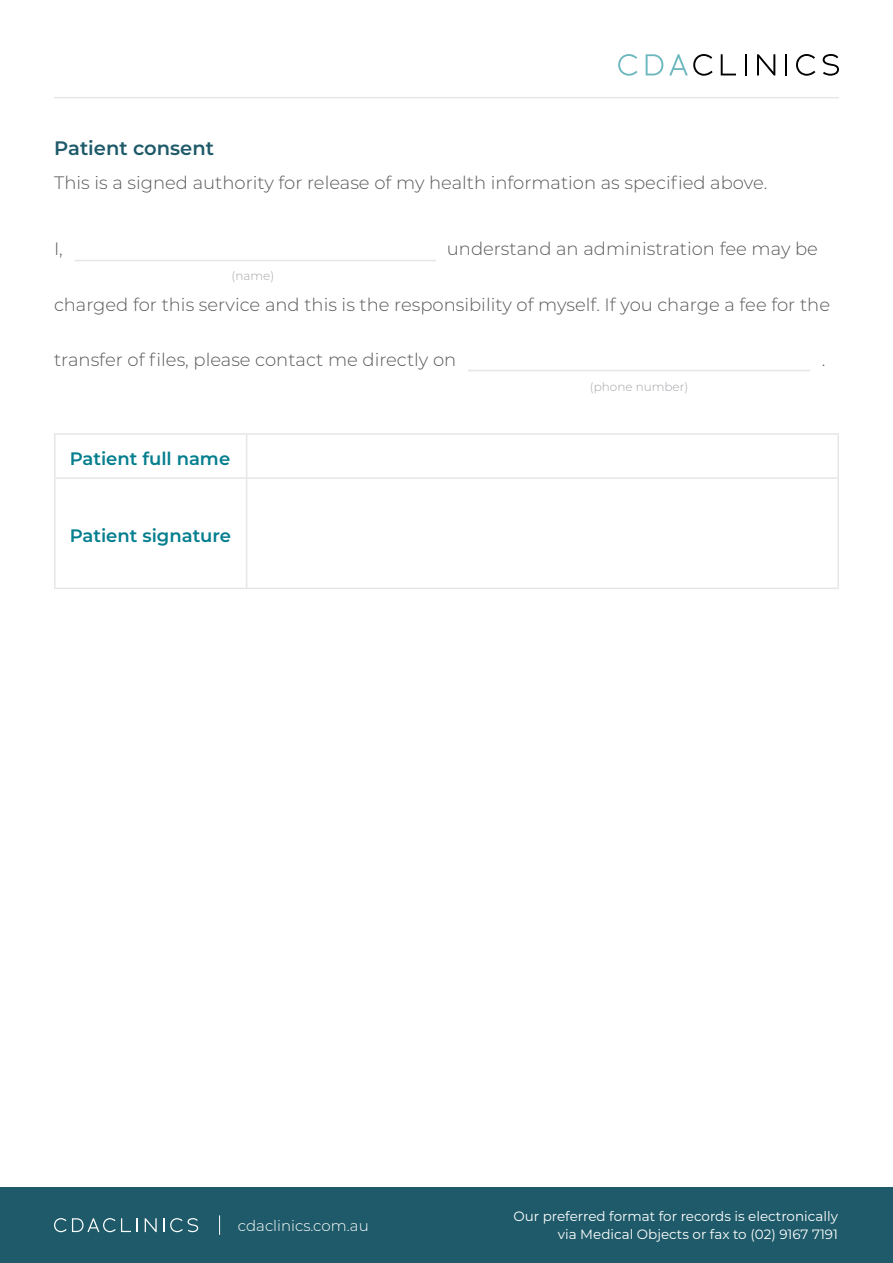
<style>
.page{position:relative;width:893px;height:1263px;background:#fff}
.page>*{position:absolute;margin:0;border:0;box-sizing:border-box;transform-origin:0 0}
.t1{font:600 19.5px "Montserrat";color:#1e5a69}
.t2{font:300 18px "Montserrat";color:#58595b}
.t3{font:600 18px "Montserrat";color:#037e8e}
.t4{font:300 15px "Montserrat";color:#fff}
.t5{font:13.5px/18px "Montserrat";color:#fff;text-align:right}
.t6{font:300 12px "Montserrat";color:#a4a5a9}
</style>
<div class="page">
<div style="left:0;top:1187px;width:893px;height:76px;background:#1e5a69"></div>
<svg style="left:54px;top:1218px;width:77px;height:14px"></svg>
<svg style="left:137px;top:1218px;width:1px;height:14px"></svg>
<svg style="left:145px;top:1218px;width:12px;height:14px"></svg>
<svg style="left:163px;top:1218px;width:1px;height:14px"></svg>
<svg style="left:170px;top:1218px;width:28px;height:14px"></svg>
<svg style="left:219px;top:1215px;width:1px;height:20px"></svg>
<hr style="left:54px;top:97px;width:785px;height:1px;background:#e7e7e7">
<hr style="left:74px;top:260px;width:362px;height:1px;background:#e6e6e6">
<hr style="left:468px;top:370px;width:342px;height:1px;background:#e6e6e6">
<hr style="left:54px;top:433px;width:193px;height:2px;background:#e6e6e6">
<hr style="left:54px;top:435px;width:2px;height:42px;background:#e6e6e6">
<hr style="left:247px;top:433px;width:592px;height:2px;background:#e6e6e6">
<hr style="left:246px;top:435px;width:1px;height:42px;background:#e6e6e6">
<hr style="left:837px;top:435px;width:2px;height:42px;background:#e6e6e6">
<hr style="left:54px;top:477px;width:193px;height:2px;background:#e6e6e6">
<hr style="left:54px;top:479px;width:2px;height:109px;background:#e6e6e6">
<hr style="left:247px;top:477px;width:592px;height:2px;background:#e6e6e6">
<hr style="left:246px;top:479px;width:1px;height:109px;background:#e6e6e6">
<hr style="left:837px;top:479px;width:2px;height:109px;background:#e6e6e6">
<hr style="left:54px;top:588px;width:193px;height:1px;background:#e6e6e6">
<hr style="left:247px;top:588px;width:592px;height:1px;background:#e6e6e6">
<svg style="left:618px;top:54px;width:20px;height:22px"></svg>
<svg style="left:646px;top:54px;width:17px;height:21px"></svg>
<svg style="left:669px;top:54px;width:44px;height:22px"></svg>
<svg style="left:721px;top:54px;width:15px;height:21px"></svg>
<hr style="left:745px;top:54px;width:2px;height:21px;background:#000">
<svg style="left:757px;top:54px;width:18px;height:21px"></svg>
<hr style="left:785px;top:54px;width:2px;height:21px;background:#000">
<svg style="left:796px;top:54px;width:19px;height:22px"></svg>
<svg style="left:823px;top:54px;width:16px;height:22px"></svg>
<p class="t1" style="left:54px;top:134px;width:161px">Patient consent</p>
<p class="t2" style="left:54px;top:171px;width:715px">This is a signed authority for release of my health information as specified above.</p>
<p class="t2" style="left:54px;top:237px;width:10px">I,</p>
<p class="t2" style="left:447px;top:237px;width:373px">understand an administration fee may be</p>
<p class="t2" style="left:54px;top:292px;width:778px">charged for this service and this is the responsibility of myself. If you charge a fee for the</p>
<p class="t2" style="left:54px;top:348px;width:404px">transfer of files, please contact me directly on</p>
<p class="t2" style="left:822px;top:348px;width:5px">.</p>
<p class="t6" style="left:232px;top:267px;width:44px">(name)</p>
<p class="t3" style="left:70px;top:446px;width:162px">Patient full name</p>
<p class="t3" style="left:70px;top:523px;width:163px">Patient signature</p>
<p class="t6" style="left:590px;top:378px;width:100px">(phone number)</p>
<p class="t4" style="left:238px;top:1215px;width:132px">cdaclinics.com.au</p>
<p class="t5" style="left:513px;top:1207px;width:326px">Our preferred format for records is electronically via Medical Objects or fax to (02) 9167 7191</p>
</div>
